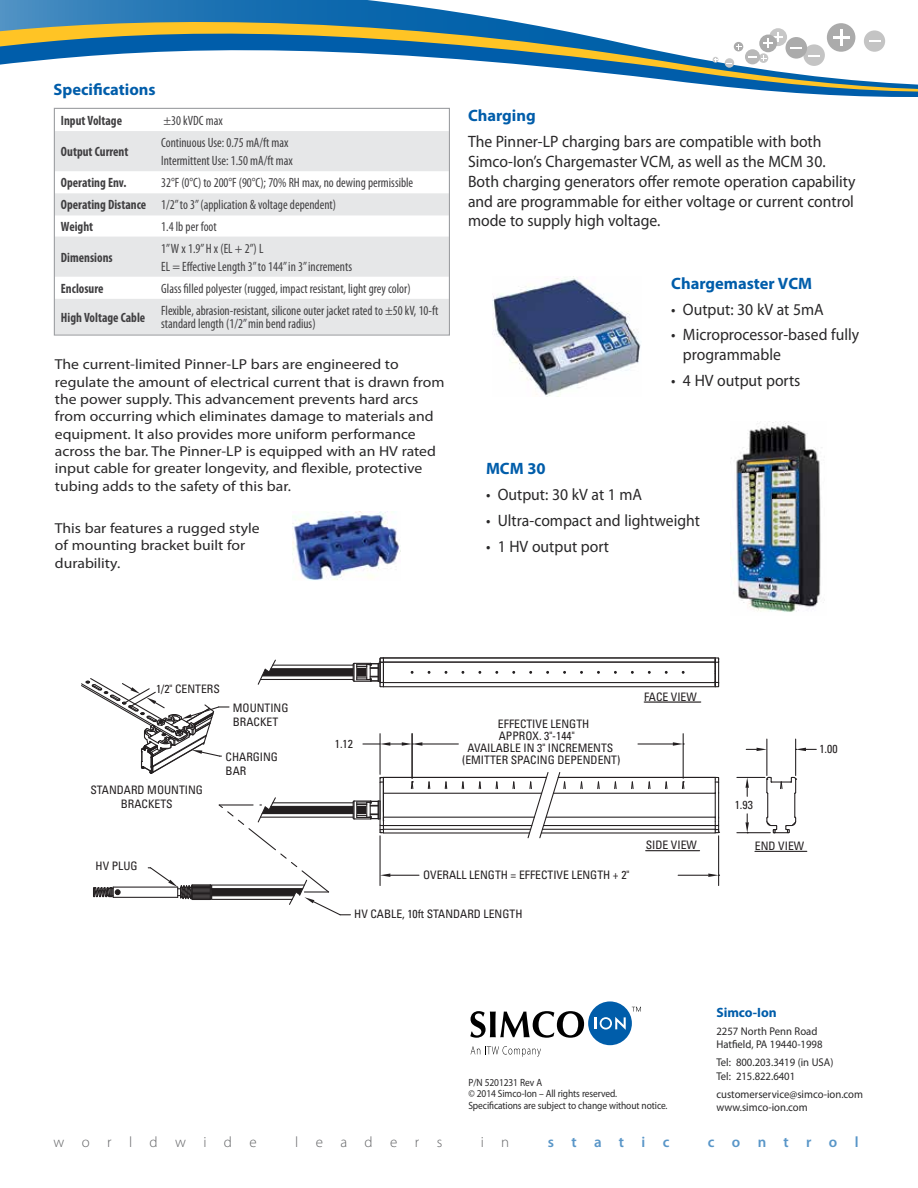
<style>
.page{position:relative;width:918px;height:1188px;background:#fff}
.page>*{position:absolute;margin:0;border:0;box-sizing:border-box;transform-origin:0 0}
.t1{font:16.5px/19.8px "Myriad Pro";color:#292829;scale:.95 1}
.t2{font:700 16.5px "Myriad Pro";color:#005daa}
.t3{font:300 15px "Myriad Pro";letter-spacing:1.16em;color:#636466}
.t4{font:600 15px "Myriad Pro";letter-spacing:1.16em;color:#5996c8}
.t5{font:14.4px/17.4px "Myriad Pro";color:#292829;scale:1.09 1}
.t6{font:condensed 13.5px/18px "Myriad Pro";color:#403f41;scale:.95 1}
.t7{font:700 condensed 13.5px "Myriad Pro";color:#403f41;scale:.95 1}
.t8{font:700 13.5px "Myriad Pro";color:#005daa}
.t9{font:condensed 11.7px/14px "Univers";color:#231f20}
.t10{font:11.25px/13.5px "Myriad Pro";color:#292829;scale:.95 1}
.t11{font:10.5px/11.2px "Myriad Pro";letter-spacing:-.01em;color:#292829;scale:.9 1}
.s1{font-weight:700}
</style>
<div class="page">
<svg style="left:632px;top:1007px;width:9px;height:5px"></svg>
<div style="left:588px;top:1001px;width:44px;height:44px;background:#005daa;border-radius:50%"></div>
<svg style="left:594px;top:1017px;width:32px;height:13px"></svg>
<svg style="left:470px;top:1011px;width:114px;height:27px"></svg>
<svg style="left:471px;top:1046px;width:70px;height:11px"></svg>
<svg style="left:785px;top:92px;width:133px;height:5px"></svg>
<svg style="left:749px;top:89px;width:169px;height:3px"></svg>
<svg style="left:0;top:0;width:918px;height:89px"></svg>
<svg style="left:759px;top:53px;width:9px;height:10px"></svg>
<div style="left:803px;top:44px;width:22px;height:22px;background:#c4c4c4;border-radius:50%"></div>
<svg style="left:808px;top:55px;width:12px;height:1px"></svg>
<div style="left:769px;top:28px;width:18px;height:18px;background:#c7c7c7;border-radius:50%"></div>
<svg style="left:725px;top:58px;width:9px;height:10px"></svg>
<div style="left:745px;top:49px;width:15px;height:15px;background:#b8b8b8;border-radius:50%"></div>
<div style="left:759px;top:35px;width:18px;height:17px;background:#ababab;border-radius:50%"></div>
<div style="left:786px;top:37px;width:21px;height:22px;background:#ababab;border-radius:50%"></div>
<div style="left:827px;top:23px;width:28px;height:29px;background:#ababab;border-radius:50%"></div>
<div style="left:864px;top:30px;width:21px;height:22px;background:#c4c4c4;border-radius:50%"></div>
<svg style="left:748px;top:56px;width:18px;height:5px"></svg>
<svg style="left:790px;top:47px;width:12px;height:2px"></svg>
<svg style="left:869px;top:41px;width:12px;height:1px"></svg>
<svg style="left:763px;top:32px;width:20px;height:16px"></svg>
<hr style="left:833px;top:36px;width:16px;height:3px;background:#fff">
<svg style="left:840px;top:29px;width:2px;height:17px"></svg>
<svg style="left:734px;top:42px;width:9px;height:9px"></svg>
<svg style="left:713px;top:57px;width:5px;height:6px"></svg>
<svg style="left:56px;top:131px;width:392px;height:203px;fill:#e6e7e8"></svg>
<div style="left:54px;top:108px;width:396px;height:228px;border:1px solid #9d9fa2"></div>
<hr style="left:646px;top:850px;width:54px;height:1px;background:#231f20">
<hr style="left:755px;top:851px;width:52px;height:1px;background:#231f20">
<hr style="left:644px;top:701px;width:57px;height:2px;background:#231f20">
<hr style="left:383px;top:777px;width:163px;height:1px;background:#231f20">
<hr style="left:558px;top:777px;width:157px;height:1px;background:#231f20">
<hr style="left:383px;top:825px;width:149px;height:1px;background:#231f20">
<hr style="left:544px;top:825px;width:171px;height:1px;background:#231f20">
<hr style="left:383px;top:829px;width:148px;height:1px;background:#231f20">
<hr style="left:542px;top:829px;width:173px;height:1px;background:#231f20">
<hr style="left:383px;top:832px;width:147px;height:2px;background:#231f20">
<hr style="left:541px;top:832px;width:174px;height:2px;background:#231f20">
<hr style="left:383px;top:793px;width:159px;height:1px;background:#231f20">
<hr style="left:553px;top:793px;width:162px;height:1px;background:#231f20">
<hr style="left:383px;top:817px;width:151px;height:1px;background:#231f20">
<hr style="left:546px;top:817px;width:169px;height:1px;background:#231f20">
<svg style="left:715px;top:657px;width:5px;height:31px"></svg>
<hr style="left:383px;top:686px;width:332px;height:1px;background:#231f20">
<hr style="left:383px;top:657px;width:332px;height:1px;background:#231f20">
<hr style="left:383px;top:682px;width:332px;height:1px;background:#231f20">
<hr style="left:383px;top:662px;width:332px;height:1px;background:#231f20">
<svg style="left:444px;top:781px;width:4px;height:8px"></svg>
<svg style="left:478px;top:781px;width:4px;height:8px"></svg>
<svg style="left:461px;top:781px;width:4px;height:8px"></svg>
<svg style="left:512px;top:781px;width:3px;height:8px"></svg>
<svg style="left:495px;top:781px;width:3px;height:8px"></svg>
<svg style="left:580px;top:781px;width:3px;height:8px"></svg>
<svg style="left:527px;top:772px;width:40px;height:67px"></svg>
<svg style="left:614px;top:781px;width:3px;height:8px"></svg>
<svg style="left:597px;top:781px;width:3px;height:8px"></svg>
<svg style="left:648px;top:781px;width:3px;height:8px"></svg>
<svg style="left:631px;top:781px;width:3px;height:8px"></svg>
<svg style="left:665px;top:781px;width:3px;height:8px"></svg>
<hr style="left:766px;top:739px;width:1px;height:37px;background:#231f20">
<hr style="left:795px;top:739px;width:1px;height:37px;background:#231f20">
<svg style="left:746px;top:748px;width:21px;height:3px"></svg>
<svg style="left:796px;top:748px;width:20px;height:3px"></svg>
<svg style="left:737px;top:776px;width:60px;height:58px"></svg>
<hr style="left:718px;top:836px;width:1px;height:50px;background:#231f20">
<hr style="left:678px;top:875px;width:30px;height:1px;background:#231f20">
<svg style="left:715px;top:776px;width:5px;height:58px"></svg>
<svg style="left:708px;top:874px;width:12px;height:3px"></svg>
<hr style="left:683px;top:734px;width:1px;height:44px;background:#231f20">
<hr style="left:422px;top:743px;width:36px;height:2px;background:#231f20">
<hr style="left:638px;top:743px;width:35px;height:2px;background:#231f20">
<svg style="left:681px;top:781px;width:4px;height:8px"></svg>
<svg style="left:673px;top:742px;width:11px;height:4px"></svg>
<svg style="left:81px;top:657px;width:350px;height:259px"></svg>
<img style="left:492px;top:278px;width:149px;height:118px">
<img style="left:730px;top:421px;width:94px;height:191px">
<img style="left:293px;top:511px;width:108px;height:69px">
<p class="t2" style="left:54px;top:79px;width:104px">Specifications</p>
<p class="t7" style="left:61px;top:112px;width:66px">Input Voltage</p>
<p class="t6" style="left:163px;top:111px;width:64px">±30 kVDC max</p>
<p class="t7" style="left:61px;top:143px;width:73px">Output Current</p>
<p class="t6" style="left:161px;top:134px;width:140px">Continuous Use: 0.75 mA/ft max<br>Intermittent Use: 1.50 mA/ft max</p>
<p class="t7" style="left:61px;top:174px;width:70px">Operating Env.</p>
<p class="t6" style="left:61px;top:172px;width:372px;line-height:21.6px;text-indent:100px">32°F (0°C) to 200°F (90°C); 70% RH max, no dewing permissible<br><span class="s1">Operating Distance</span> 1/2” to 3” (application &amp; voltage dependent)<br><span class="s1">Weight</span></p>
<p class="t6" style="left:161px;top:217px;width:60px">1.4 lb per foot</p>
<p class="t7" style="left:61px;top:249px;width:56px">Dimensions</p>
<p class="t6" style="left:161px;top:239px;width:202px">1” W x 1.9” H x (EL + 2”) L<br>EL = Effective Length 3” to 144” in 3” increments</p>
<p class="t7" style="left:61px;top:280px;width:46px">Enclosure</p>
<p class="t6" style="left:161px;top:279px;width:264px">Glass filled polyester (rugged, impact resistant, light grey color)</p>
<p class="t7" style="left:61px;top:309px;width:90px">High Voltage Cable</p>
<p class="t6" style="left:161px;top:304px;width:293px;line-height:13.5px">Flexible, abrasion-resistant, silicone outer jacket rated to ±50 kV, 10-ft standard length (1/2” min bend radius)</p>
<p class="t5" style="left:55px;top:356px;width:359px">The current-limited Pinner-LP bars are engineered to regulate the amount of electrical current that is drawn from the power supply. This advancement prevents hard arcs from occurring which eliminates damage to materials and equipment. It also provides more uniform performance across the bar. The Pinner-LP is equipped with an HV rated input cable for greater longevity, and flexible, protective tubing adds to the safety of this bar.</p>
<p class="t5" style="left:55px;top:519px;width:189px">This bar features a rugged style of mounting bracket built for durability.</p>
<p class="t2" style="left:468px;top:105px;width:69px">Charging</p>
<p class="t1" style="left:468px;top:131px;width:409px">The Pinner-LP charging bars are compatible with both Simco-Ion’s Chargemaster VCM, as well as the MCM 30.<br>Both charging generators offer remote operation capability and are programmable for either voltage or current control mode to supply high voltage.</p>
<p class="t2" style="left:671px;top:273px;width:142px">Chargemaster VCM</p>
<p class="t1" style="left:671px;top:299px;width:162px">• Output: 30 kV at 5mA</p>
<p class="t1" style="left:683px;top:325px;width:187px;text-indent:-12px">• Microprocessor-based fully programmable</p>
<p class="t1" style="left:671px;top:370px;width:138px">• 4 HV output ports</p>
<p class="t2" style="left:486px;top:458px;width:61px">MCM 30</p>
<p class="t1" style="left:486px;top:485px;width:166px">• Output: 30 kV at 1 mA</p>
<p class="t1" style="left:486px;top:510px;width:227px">• Ultra-compact and lightweight</p>
<p class="t1" style="left:486px;top:536px;width:131px">• 1 HV output port</p>
<p class="t9" style="left:156px;top:682px;width:65px">1/2" CENTERS</p>
<p class="t9" style="left:233px;top:701px;width:57px">MOUNTING<br>BRACKET</p>
<p class="t9" style="left:90px;top:783px;width:114px;text-align:center">STANDARD MOUNTING<br>BRACKETS</p>
<p class="t9" style="left:226px;top:750px;width:54px">CHARGING<br>BAR</p>
<p class="t9" style="left:335px;top:736px;width:20px">1.12</p>
<p class="t9" style="left:498px;top:716px;width:93px">EFFECTIVE LENGTH</p>
<p class="t9" style="left:499px;top:728px;width:77px">APPROX. 3"-144"</p>
<p class="t9" style="left:467px;top:740px;width:147px">AVAILABLE IN 3" INCREMENTS</p>
<p class="t9" style="left:462px;top:753px;width:160px">(EMITTER SPACING DEPENDENT)</p>
<p class="t9" style="left:644px;top:689px;width:54px">FACE VIEW</p>
<p class="t9" style="left:819px;top:742px;width:20px">1.00</p>
<p class="t9" style="left:735px;top:797px;width:20px">1.93</p>
<p class="t9" style="left:646px;top:838px;width:53px">SIDE VIEW</p>
<p class="t9" style="left:755px;top:839px;width:51px">END VIEW</p>
<p class="t9" style="left:96px;top:858px;width:44px">HV PLUG</p>
<p class="t9" style="left:423px;top:868px;width:208px">OVERALL LENGTH = EFFECTIVE LENGTH + 2"</p>
<p class="t9" style="left:354px;top:907px;width:170px">HV CABLE, 10ft STANDARD LENGTH</p>
<p class="t11" style="left:468px;top:1077px;width:223px">P/N 5201231 Rev A<br>© 2014 Simco-Ion – All rights reserved.<br>Specifications are subject to change without notice.</p>
<p class="t8" style="left:716px;top:1003px;width:62px">Simco-Ion</p>
<p class="t10" style="left:716px;top:1024px;width:113px">2257 North Penn Road<br>Hatfield, PA 19440-1998</p>
<p class="t10" style="left:716px;top:1056px;width:125px">Tel: 800.203.3419 (in USA)<br>Tel: 215.822.6401</p>
<p class="t10" style="left:716px;top:1087px;width:156px">customerservice@simco-ion.com www.simco-ion.com</p>
<p class="t3" style="left:54px;top:1133px;width:205px">worldwide</p>
<p class="t3" style="left:295px;top:1133px;width:149px">leaders</p>
<p class="t3" style="left:481px;top:1133px;width:30px">i n</p>
<p class="t4" style="left:548px;top:1132px;width:123px">static</p>
<p class="t4" style="left:708px;top:1132px;width:152px">control</p>
</div>
